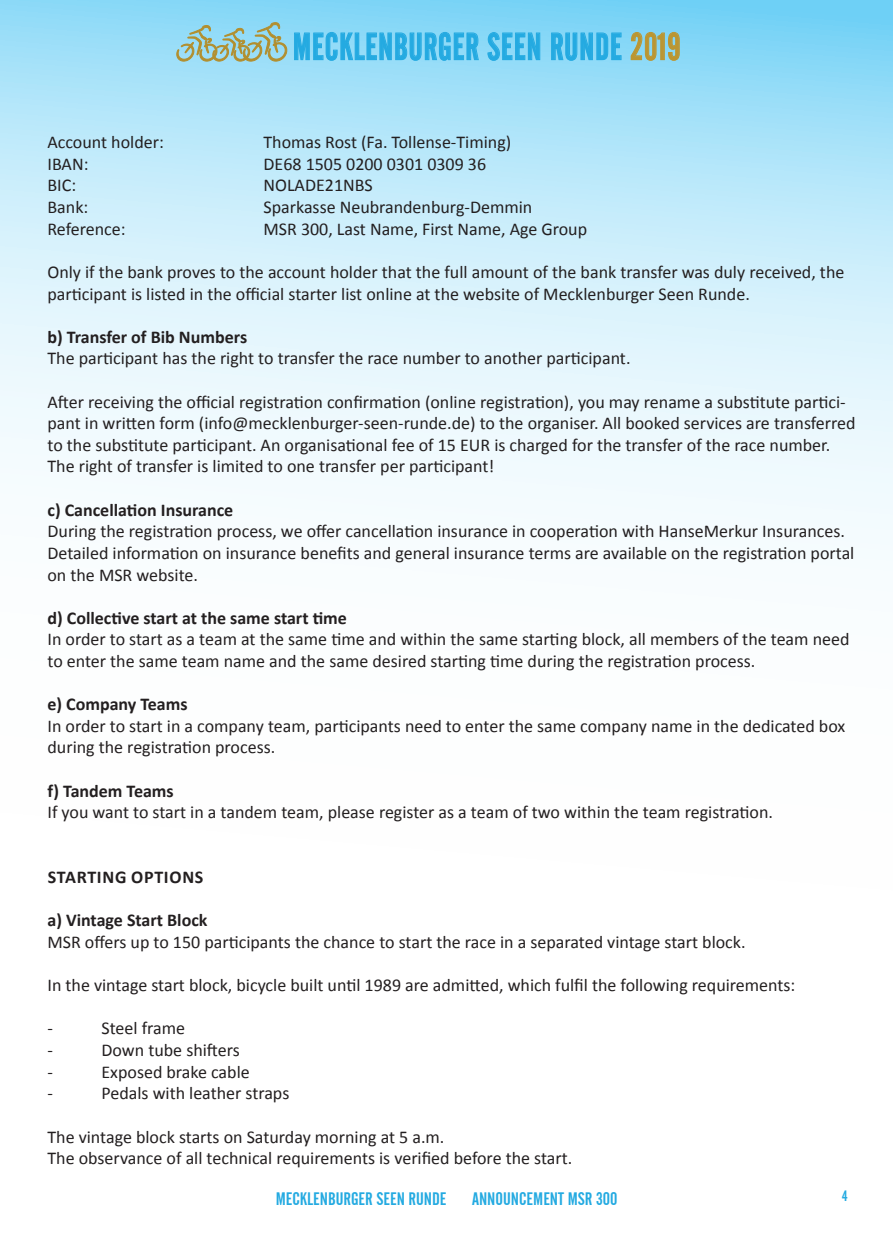
<style>
.page{position:relative;width:893px;height:1234px;background:#fff}
.page>*{position:absolute;margin:0;border:0;box-sizing:border-box;transform-origin:0 0}
.t1{font:37.8px "Alternate Gothic No 2 BT";letter-spacing:.025em;color:#24aae1;scale:.87 1}
.t2{font:18px/21.6px "Calibri";color:#231f20}
.t3{font:700 18px "Calibri";color:#231f20}
.t4{font:18px "Alternate Gothic No 2 BT";color:#24aae1}
.t5{font:700 18px "Calibri";letter-spacing:.04em;color:#231f20}
.t6{font:15px "Alternate Gothic No 2 BT";color:#24aae1}
.s1{color:#bb9632}
</style>
<div class="page">
<svg style="left:0;top:0;width:893px;height:546px"></svg>
<svg style="left:487px;top:22px;width:53px;height:44px;background:#78d0f3"></svg>
<svg style="left:551px;top:22px;width:71px;height:45px;background:#75cff3"></svg>
<svg style="left:631px;top:32px;width:49px;height:29px"></svg>
<svg style="left:176px;top:22px;width:303px;height:44px;background:#88cde0"></svg>
<h1 class="t1" style="left:293px;top:25px;width:447px">MECKLENBURGER SEEN RUNDE <span class="s1">2019</span></h1>
<p class="t2" style="left:47px;top:131px;width:118px">Account holder:</p>
<p class="t2" style="left:263px;top:131px;width:249px">Thomas Rost (Fa. Tollense-Timing)</p>
<p class="t2" style="left:47px;top:153px;width:43px">IBAN:</p>
<p class="t2" style="left:263px;top:153px;width:224px">DE68 1505 0200 0301 0309 36</p>
<p class="t2" style="left:47px;top:175px;width:30px">BIC:</p>
<p class="t2" style="left:263px;top:175px;width:111px">NOLADE21NBS</p>
<p class="t2" style="left:47px;top:196px;width:42px">Bank:</p>
<p class="t2" style="left:263px;top:196px;width:270px">Sparkasse Neubrandenburg-Demmin</p>
<p class="t2" style="left:47px;top:218px;width:80px">Reference:</p>
<p class="t2" style="left:263px;top:218px;width:325px">MSR 300, Last Name, First Name, Age Group</p>
<p class="t2" style="left:47px;top:261px;width:798px">Only if the bank proves to the account holder that the full amount of the bank transfer was duly received, the participant is listed in the official starter list online at the website of Mecklenburger Seen Runde.</p>
<p class="t3" style="left:47px;top:325px;width:201px">b) Transfer of Bib Numbers</p>
<p class="t2" style="left:47px;top:347px;width:585px">The participant has the right to transfer the race number to another participant.</p>
<p class="t2" style="left:47px;top:391px;width:810px">After receiving the official registration confirmation (online registration), you may rename a substitute partici&shy;pant in written form (info@mecklenburger-seen-runde.de) to the organiser. All booked services are transferred to the substitute participant. An organisational fee of 15 EUR is charged for the transfer of the race number.<br>The right of transfer is limited to one transfer per participant!</p>
<p class="t3" style="left:47px;top:498px;width:187px">c) Cancellation Insurance</p>
<p class="t2" style="left:47px;top:520px;width:808px">During the registration process, we offer cancellation insurance in cooperation with HanseMerkur Insurances.<br>Detailed information on insurance benefits and general insurance terms are available on the registration portal on the MSR website.</p>
<p class="t3" style="left:47px;top:606px;width:301px">d) Collective start at the same start time</p>
<p class="t2" style="left:47px;top:628px;width:804px">In order to start as a team at the same time and within the same starting block, all members of the team need to enter the same team name and the same desired starting time during the registration process.</p>
<p class="t3" style="left:47px;top:692px;width:142px">e) Company Teams</p>
<p class="t2" style="left:47px;top:715px;width:799px">In order to start in a company team, participants need to enter the same company name in the dedicated box during the registration process.</p>
<p class="t3" style="left:47px;top:779px;width:128px">f) Tandem Teams</p>
<p class="t2" style="left:47px;top:801px;width:727px">If you want to start in a tandem team, please register as a team of two within the team registration.</p>
<p class="t5" style="left:48px;top:865px;width:157px">STARTING OPTIONS</p>
<p class="t3" style="left:47px;top:908px;width:162px">a) Vintage Start Block</p>
<p class="t2" style="left:47px;top:931px;width:700px">MSR offers up to 150 participants the chance to start the race in a separated vintage start block.</p>
<p class="t2" style="left:47px;top:974px;width:749px">In the vintage start block, bicycle built until 1989 are admitted, which fulfil the following requirements:</p>
<p class="t2" style="left:47px;top:1017px;width:7px">-</p>
<p class="t2" style="left:101px;top:1017px;width:85px">Steel frame</p>
<p class="t2" style="left:47px;top:1039px;width:7px">-</p>
<p class="t2" style="left:101px;top:1039px;width:140px">Down tube shifters</p>
<p class="t2" style="left:47px;top:1060px;width:7px">-</p>
<p class="t2" style="left:101px;top:1060px;width:150px">Exposed brake cable</p>
<p class="t2" style="left:47px;top:1082px;width:7px">-</p>
<p class="t2" style="left:101px;top:1082px;width:189px">Pedals with leather straps</p>
<p class="t2" style="left:47px;top:1125px;width:526px">The vintage block starts on Saturday morning at 5 a.m.<br>The observance of all technical requirements is verified before the start.</p>
<p class="t4" style="left:276px;top:1188px;width:172px">MECKLENBURGER SEEN RUNDE</p>
<p class="t4" style="left:472px;top:1188px;width:147px">ANNOUNCEMENT MSR 300</p>
<p class="t6" style="left:842px;top:1187px;width:7px">4</p>
</div>
